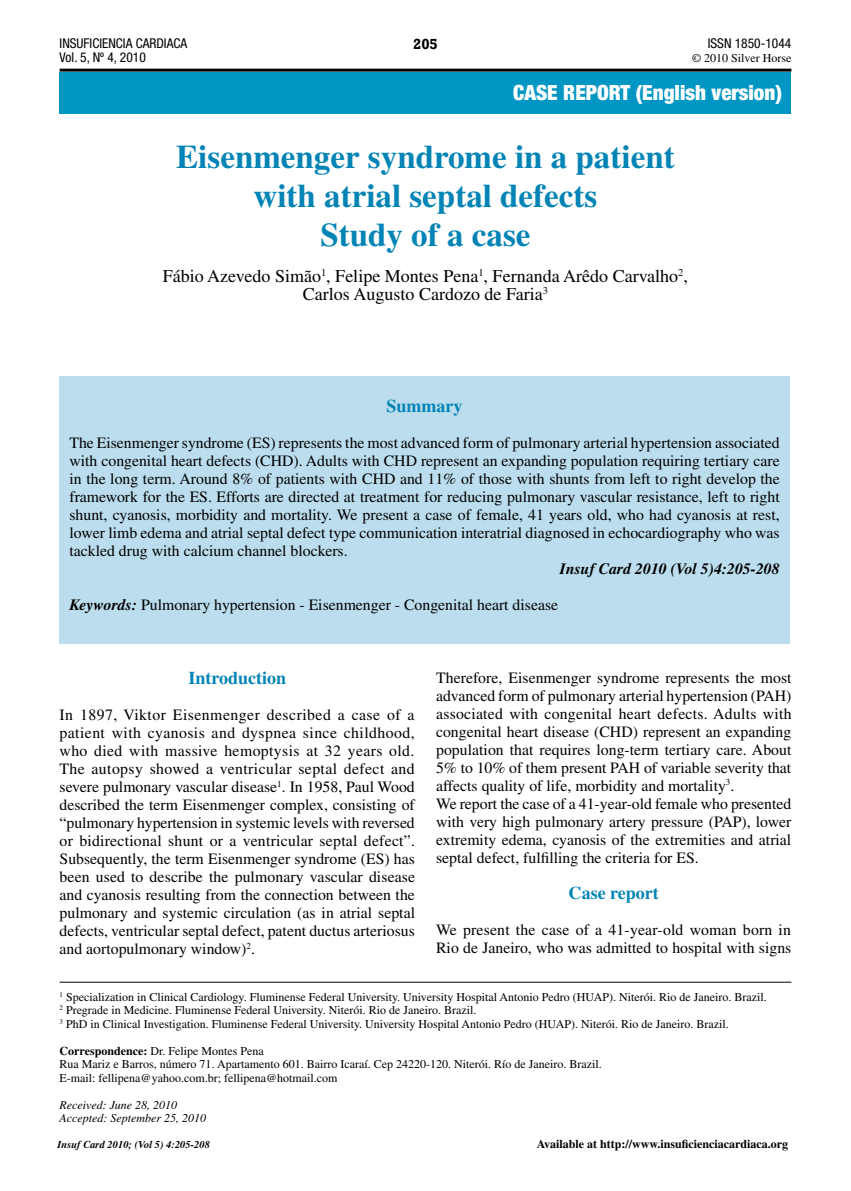
<style>
.page{position:relative;width:851px;height:1191px;background:#fff}
.page>*{position:absolute;margin:0;border:0;box-sizing:border-box;transform-origin:0 0}
.t1{font:700 33px/39px "Times LT Std";color:#0084b5;text-align:center}
.t2{font:900 condensed 21px "Helvetica Neue LT Std";color:#fff}
.t3{font:18px/18px "Times LT Std";color:#000;text-align:center}
.t4{font:700 18px "Times LT Std";color:#0084b5}
.t5{font:15.75px/18px "Times LT Std";color:#000;text-align:justify}
.t6{font:italic 700 15.75px "Times LT Std";color:#000}
.t7{font:700 15px "Rockwell";color:#000}
.t8{font:condensed 13.5px/14.4px "Helvetica Neue LT Std";color:#000}
.t9{font:700 condensed 13.5px "Helvetica Neue LT Std";color:#000}
.t10{font:12px/13.5px "Times LT Std";color:#000}
.t11{font:700 12px "Times LT Std";color:#000}
.t12{font:italic 12px/13.5px "Times LT Std";color:#000}
.t13{font:italic 700 10.5px "Times LT Std";color:#000}
.s1{font-weight:700;font-style:italic}
.s2{font-weight:700}
</style>
<div class="page">
<div style="left:60px;top:72px;width:730px;height:42px;background:#0096c3"></div>
<hr style="left:60px;top:69px;width:731px;height:3px;background:#000">
<hr style="left:60px;top:981px;width:731px;height:1px;background:#000">
<div style="left:60px;top:376px;width:729px;height:267px;background:#bbdded"></div>
<p class="t8" style="left:60px;top:36px;width:129px">INSUFICIENCIA CARDIACA<br>Vol. 5, Nº 4, 2010</p>
<p class="t7" style="left:413px;top:34px;width:26px">205</p>
<p class="t9" style="left:671px;top:35px;width:122px">F Azevedo Simão et al.</p>
<p class="t8" style="left:707px;top:36px;width:85px">ISSN 1850-1044</p>
<p class="t10" style="left:692px;top:51px;width:101px">© 2010 Silver Horse</p>
<h2 class="t2" style="left:513px;top:79px;width:270px">CASE REPORT (English version)</h2>
<h1 class="t1" style="left:176px;top:136px;width:500px">Eisenmenger syndrome in a patient with atrial septal defects<br>Study of a case</h1>
<p class="t3" style="left:163px;top:267px;width:526px">Fábio Azevedo Simão<sup>1</sup>, Felipe Montes Pena<sup>1</sup>, Fernanda Arêdo Carvalho<sup>2</sup>,<br>Carlos Augusto Cardozo de Faria<sup>3</sup></p>
<p class="t4" style="left:386px;top:395px;width:77px">Summary</p>
<p class="t5" style="left:69px;top:434px;width:711px">The Eisenmenger syndrome (ES) represents the most advanced form of pulmonary arterial hypertension associated with congenital heart defects (CHD). Adults with CHD represent an expanding population requiring tertiary care in the long term. Around 8% of patients with CHD and 11% of those with shunts from left to right develop the framework for the ES. Efforts are directed at treatment for reducing pulmonary vascular resistance, left to right shunt, cyanosis, morbidity and mortality. We present a case of female, 41 years old, who had cyanosis at rest, lower limb edema and atrial septal defect type communication interatrial diagnosed in echocardiography who was tackled drug with calcium channel blockers.</p>
<p class="t6" style="left:560px;top:560px;width:221px">Insuf Card 2010 (Vol 5)4:205-208</p>
<p class="t5" style="left:69px;top:596px;width:490px"><span class="s1">Keywords:</span> Pulmonary hypertension - Eisenmenger - Congenital heart disease</p>
<p class="t4" style="left:188px;top:667px;width:99px">Introduction</p>
<p class="t5" style="left:60px;top:706px;width:357px">In 1897, Viktor Eisenmenger described a case of a patient with cyanosis and dyspnea since childhood, who died with massive hemoptysis at 32 years old.<br>The autopsy showed a ventricular septal defect and severe pulmonary vascular disease<sup>1</sup>. In 1958, Paul Wood described the term Eisenmenger complex, consisting of “pulmonary hypertension in systemic levels with reversed or bidirectional shunt or a ventricular septal defect”.<br>Subsequently, the term Eisenmenger syndrome (ES) has been used to describe the pulmonary vascular disease and cyanosis resulting from the connection between the pulmonary and systemic circulation (as in atrial septal defects, ventricular septal defect, patent ductus arteriosus and aortopulmonary window)<sup>2</sup>.</p>
<p class="t5" style="left:436px;top:668px;width:357px;text-align:left">Therefore, Eisenmenger syndrome represents the most advanced form of pulmonary arterial hypertension (PAH) associated with congenital heart defects. Adults with congenital heart disease (CHD) represent an expanding population that requires long-term tertiary care. About 5% to 10% of them present PAH of variable severity that affects quality of life, morbidity and mortality<sup>3</sup>.<br>We report the case of a 41-year-old female who presented with very high pulmonary artery pressure (PAP), lower extremity edema, cyanosis of the extremities and atrial septal defect, fulfilling the criteria for ES.</p>
<p class="t4" style="left:568px;top:882px;width:92px">Case report</p>
<p class="t5" style="left:436px;top:920px;width:356px">We present the case of a 41-year-old woman born in<br>Rio de Janeiro, who was admitted to hospital with signs</p>
<p class="t10" style="left:60px;top:989px;width:708px"><sup>1</sup> Specialization in Clinical Cardiology. Fluminense Federal University. University Hospital Antonio Pedro (HUAP). Niterói. Rio de Janeiro. Brazil.<br><sup>2</sup> Pregrade in Medicine. Fluminense Federal University. Niterói. Rio de Janeiro. Brazil.<br><sup>3</sup> PhD in Clinical Investigation. Fluminense Federal University. University Hospital Antonio Pedro (HUAP). Niterói. Rio de Janeiro. Brazil.</p>
<p class="t10" style="left:60px;top:1043px;width:543px"><span class="s2">Correspondence:</span> Dr. Felipe Montes Pena<br>Rua Mariz e Barros, número 71. Apartamento 601. Bairro Icaraí. Cep 24220-120. Niterói. Río de Janeiro. Brazil.<br>E-mail: fellipena@yahoo.com.br; fellipena@hotmail.com</p>
<p class="t12" style="left:60px;top:1098px;width:148px">Received: June 28, 2010<br>Accepted: September 25, 2010</p>
<p class="t13" style="left:57px;top:1137px;width:154px">Insuf Card 2010; (Vol 5) 4:205-208</p>
<p class="t11" style="left:536px;top:1137px;width:253px">Available at http://www.insuficienciacardiaca.org</p>
</div>
